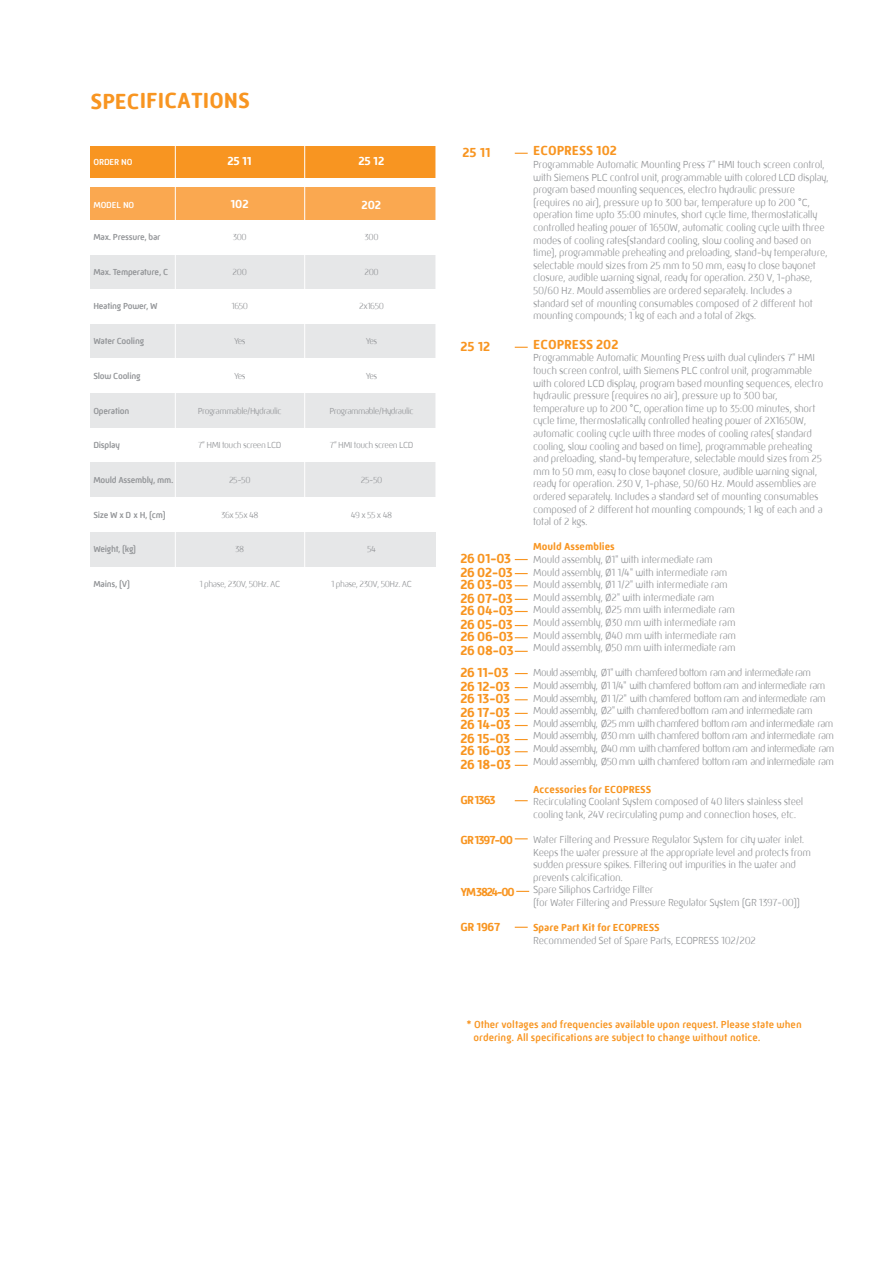
<style>
.page{position:relative;width:893px;height:1263px;background:#fff}
.page>*{position:absolute;margin:0;border:0;box-sizing:border-box;transform-origin:0 0}
.t1{font:700 22.5px "Mic 32 New Rounded W00";color:#f89521}
.t2{font:700 13.5px/14.1px "Mic 32 New Rounded W00";letter-spacing:-.025em;color:#f89521}
.t3{font:700 13.5px "Mic 32 New Rounded W00";color:#f89521}
.t4{font:700 12px "Mic 32 New Rounded W00";letter-spacing:-.08em;color:#f89521}
.t5{font:700 12px "Mic 32 New Rounded W00";letter-spacing:-.01em;color:#fff}
.t6{font:700 12px "Mic 32 New Rounded W00";letter-spacing:-.105em;color:#f89521}
.t7{font:300 10.5px/12.6px "Mic 32 New Rounded W00";letter-spacing:-.025em;color:#939598}
.t8{font:300 10.5px/12.6px "Mic 32 New Rounded W00";letter-spacing:-.06em;color:#939598}
.t9{font:500 10.5px/12.6px "Mic 32 New Rounded W00";color:#f89521}
.t10{font:700 10.5px "Mic 32 New Rounded W00";color:#f89623}
.t11{font:300 9px "Mic 32 New Rounded W00";letter-spacing:-.05em;color:#939598}
.t12{font:500 9px "Mic 32 New Rounded W00";letter-spacing:-.025em;color:#939598}
.t13{font:500 9px "Mic 32 New Rounded W00";letter-spacing:-.01em;color:#fff}
</style>
<div class="page">
<svg style="left:515px;top:153px;width:13px;height:1px"></svg>
<svg style="left:515px;top:347px;width:13px;height:1px"></svg>
<svg style="left:515px;top:559px;width:13px;height:1px"></svg>
<svg style="left:515px;top:573px;width:13px;height:1px"></svg>
<svg style="left:515px;top:585px;width:13px;height:1px"></svg>
<svg style="left:515px;top:599px;width:13px;height:1px"></svg>
<svg style="left:515px;top:611px;width:13px;height:1px"></svg>
<svg style="left:515px;top:625px;width:13px;height:1px"></svg>
<svg style="left:515px;top:637px;width:13px;height:1px"></svg>
<svg style="left:515px;top:651px;width:13px;height:1px"></svg>
<svg style="left:515px;top:673px;width:13px;height:1px"></svg>
<svg style="left:515px;top:687px;width:13px;height:1px"></svg>
<svg style="left:515px;top:699px;width:13px;height:1px"></svg>
<svg style="left:515px;top:713px;width:13px;height:1px"></svg>
<svg style="left:515px;top:725px;width:13px;height:1px"></svg>
<svg style="left:515px;top:739px;width:13px;height:1px"></svg>
<svg style="left:515px;top:751px;width:13px;height:1px"></svg>
<svg style="left:515px;top:765px;width:13px;height:1px"></svg>
<svg style="left:515px;top:927px;width:13px;height:1px"></svg>
<svg style="left:516px;top:891px;width:13px;height:1px"></svg>
<svg style="left:515px;top:800px;width:13px;height:1px"></svg>
<div style="left:90px;top:146px;width:346px;height:32px;background:#f89521"></div>
<div style="left:90px;top:188px;width:346px;height:32px;background:#faa850"></div>
<div style="left:90px;top:255px;width:346px;height:34px;background:#e6e7e8"></div>
<div style="left:90px;top:324px;width:346px;height:35px;background:#e6e7e8"></div>
<div style="left:90px;top:393px;width:346px;height:35px;background:#e6e7e8"></div>
<div style="left:90px;top:463px;width:346px;height:34px;background:#e6e7e8"></div>
<div style="left:90px;top:532px;width:346px;height:34px;background:#e6e7e8"></div>
<hr style="left:175px;top:145px;width:1px;height:424px;background:#fff">
<hr style="left:304px;top:145px;width:1px;height:424px;background:#fff">
<svg style="left:515px;top:838px;width:13px;height:1px"></svg>
<h1 class="t1" style="left:91px;top:88px;width:161px">SPECIFICATIONS</h1>
<p class="t13" style="left:93px;top:157px;width:41px">ORDER NO</p>
<p class="t13" style="left:93px;top:200px;width:42px">MODEL NO</p>
<p class="t12" style="left:93px;top:232px;width:69px">Max. Pressure, bar</p>
<p class="t12" style="left:93px;top:266px;width:76px">Max. Temperature, C</p>
<p class="t12" style="left:93px;top:301px;width:66px">Heating Power, W</p>
<p class="t12" style="left:93px;top:336px;width:52px">Water Cooling</p>
<p class="t12" style="left:93px;top:371px;width:49px">Slow Cooling</p>
<p class="t12" style="left:93px;top:405px;width:38px">Operation</p>
<p class="t12" style="left:93px;top:440px;width:28px">Display</p>
<p class="t12" style="left:93px;top:475px;width:82px">Mould Assembly, mm.</p>
<p class="t12" style="left:93px;top:509px;width:74px">Size W x D x H, (cm)</p>
<p class="t12" style="left:93px;top:544px;width:44px">Weight, (kg)</p>
<p class="t12" style="left:93px;top:579px;width:38px">Mains, (V)</p>
<p class="t5" style="left:227px;top:154px;width:26px">25 11</p>
<p class="t5" style="left:358px;top:154px;width:27px">25 12</p>
<p class="t5" style="left:231px;top:197px;width:20px">102</p>
<p class="t5" style="left:362px;top:198px;width:21px">202</p>
<p class="t11" style="left:233px;top:232px;width:15px">300</p>
<p class="t11" style="left:233px;top:266px;width:16px">200</p>
<p class="t11" style="left:231px;top:301px;width:18px">1650</p>
<p class="t11" style="left:234px;top:336px;width:13px">Yes</p>
<p class="t11" style="left:234px;top:371px;width:13px">Yes</p>
<p class="t11" style="left:198px;top:405px;width:86px">Programmable/Hydraulic</p>
<p class="t11" style="left:198px;top:440px;width:85px">7” HMI touch screen LCD</p>
<p class="t11" style="left:229px;top:475px;width:23px">25-50</p>
<p class="t11" style="left:221px;top:509px;width:39px">36x 55x 48</p>
<p class="t11" style="left:235px;top:544px;width:11px">38</p>
<p class="t11" style="left:199px;top:579px;width:82px">1 phase, 230V, 50Hz. AC</p>
<p class="t11" style="left:365px;top:232px;width:15px">300</p>
<p class="t11" style="left:364px;top:266px;width:16px">200</p>
<p class="t11" style="left:359px;top:301px;width:26px">2x1650</p>
<p class="t11" style="left:366px;top:336px;width:13px">Yes</p>
<p class="t11" style="left:366px;top:371px;width:13px">Yes</p>
<p class="t11" style="left:329px;top:405px;width:86px">Programmable/Hydraulic</p>
<p class="t11" style="left:330px;top:440px;width:85px">7” HMI touch screen LCD</p>
<p class="t11" style="left:361px;top:475px;width:23px">25-50</p>
<p class="t11" style="left:351px;top:509px;width:43px">49 x 55 x 48</p>
<p class="t11" style="left:367px;top:544px;width:10px">54</p>
<p class="t11" style="left:331px;top:579px;width:82px">1 phase, 230V, 50Hz. AC</p>
<p class="t2" style="left:463px;top:145px;width:30px">25 11</p>
<p class="t2" style="left:461px;top:339px;width:31px">25 12</p>
<p class="t2" style="left:461px;top:552px;width:54px">26 01-03<br>26 02-03</p>
<p class="t2" style="left:461px;top:578px;width:54px;line-height:13.6px">26 03-03<br>26 07-03</p>
<p class="t2" style="left:461px;top:603px;width:54px">26 04-03<br>26 05-03</p>
<p class="t2" style="left:461px;top:630px;width:55px;line-height:13.6px">26 06-03<br>26 08-03</p>
<p class="t2" style="left:461px;top:666px;width:51px">26 11-03<br>26 12-03</p>
<p class="t2" style="left:461px;top:692px;width:51px;line-height:13.6px">26 13-03<br>26 17-03</p>
<p class="t2" style="left:461px;top:717px;width:52px">26 14-03<br>26 15-03</p>
<p class="t2" style="left:461px;top:744px;width:52px;line-height:13.6px">26 16-03<br>26 18-03</p>
<p class="t4" style="left:461px;top:793px;width:37px">GR 1363</p>
<p class="t4" style="left:461px;top:833px;width:54px">GR 1397-00</p>
<p class="t6" style="left:461px;top:885px;width:56px">YM3824-00</p>
<p class="t4" style="left:461px;top:920px;width:41px">GR 1967</p>
<p class="t3" style="left:533px;top:143px;width:85px">ECOPRESS 102</p>
<p class="t7" style="left:533px;top:158px;width:297px">Programmable Automatic Mounting Press 7" HMI touch screen control, with Siemens PLC control unit, programmable with colored LCD display, program based mounting sequences, electro hydraulic pressure (requires no air), pressure up to 300 bar, temperature up to 200 °C, operation time upto 35:00 minutes, short cycle time, thermostatically controlled heating power of 1650W, automatic cooling cycle with three modes of cooling rates(standard cooling, slow cooling and based on time), programmable preheating and preloading, stand-by temperature, selectable mould sizes from 25 mm to 50 mm, easy to close bayonet closure, audible warning signal, ready for operation. 230 V, 1-phase, 50/60 Hz. Mould assemblies are ordered separately. Includes a standard set of mounting consumables composed of 2 different hot mounting compounds; 1 kg of each and a total of 2kgs.</p>
<p class="t3" style="left:533px;top:336px;width:87px">ECOPRESS 202</p>
<p class="t7" style="left:533px;top:351px;width:292px">Programmable Automatic Mounting Press with dual cylinders 7" HMI touch screen control, with Siemens PLC control unit, programmable with colored LCD display, program based mounting sequences, electro hydraulic pressure (requires no air), pressure up to 300 bar, temperature up to 200 °C, operation time up to 35:00 minutes, short cycle time, thermostatically controlled heating power of 2X1650W, automatic cooling cycle with three modes of cooling rates( standard cooling, slow cooling and based on time), programmable preheating and preloading, stand-by temperature, selectable mould sizes from 25 mm to 50 mm, easy to close bayonet closure, audible warning signal, ready for operation. 230 V, 1-phase, 50/60 Hz. Mould assemblies are ordered separately. Includes a standard set of mounting consumables composed of 2 different hot mounting compounds; 1 kg of each and a total of 2 kgs.</p>
<p class="t10" style="left:533px;top:541px;width:83px">Mould Assemblies</p>
<p class="t7" style="left:533px;top:553px;width:204px">Mould assembly, Ø1" with intermediate ram Mould assembly, Ø1 1/4" with intermediate ram Mould assembly, Ø1 1/2" with intermediate ram Mould assembly, Ø2" with intermediate ram Mould assembly, Ø25 mm with intermediate ram Mould assembly, Ø30 mm with intermediate ram Mould assembly, Ø40 mm with intermediate ram Mould assembly, Ø50 mm with intermediate ram</p>
<p class="t8" style="left:533px;top:666px;width:303px">Mould assembly, Ø1" with chamfered bottom ram and intermediate ram Mould assembly, Ø1 1/4" with chamfered bottom ram and intermediate ram Mould assembly, Ø1 1/2" with chamfered bottom ram and intermediate ram Mould assembly, Ø2" with chamfered bottom ram and intermediate ram Mould assembly, Ø25 mm with chamfered bottom ram and intermediate ram Mould assembly, Ø30 mm with chamfered bottom ram and intermediate ram Mould assembly, Ø40 mm with chamfered bottom ram and intermediate ram Mould assembly, Ø50 mm with chamfered bottom ram and intermediate ram</p>
<p class="t10" style="left:533px;top:783px;width:120px">Accessories for ECOPRESS</p>
<p class="t7" style="left:533px;top:795px;width:272px">Recirculating Coolant System composed of 40 liters stainless steel cooling tank, 24V recirculating pump and connection hoses, etc.</p>
<p class="t7" style="left:533px;top:833px;width:279px">Water Filtering and Pressure Regulator System for city water inlet.<br>Keeps the water pressure at the appropriate level and protects from sudden pressure spikes. Filtering out impurities in the water and prevents calcification.<br>Spare Siliphos Cartridge Filter<br>(for Water Filtering and Pressure Regulator System (GR 1397-00))</p>
<p class="t10" style="left:533px;top:921px;width:128px">Spare Part Kit for ECOPRESS</p>
<p class="t7" style="left:533px;top:934px;width:224px">Recommended Set of Spare Parts, ECOPRESS 102/202</p>
<p class="t9" style="left:474px;top:1018px;width:330px;text-indent:-7px">* Other voltages and frequencies available upon request. Please state when ordering. All specifications are subject to change without notice.</p>
</div>
